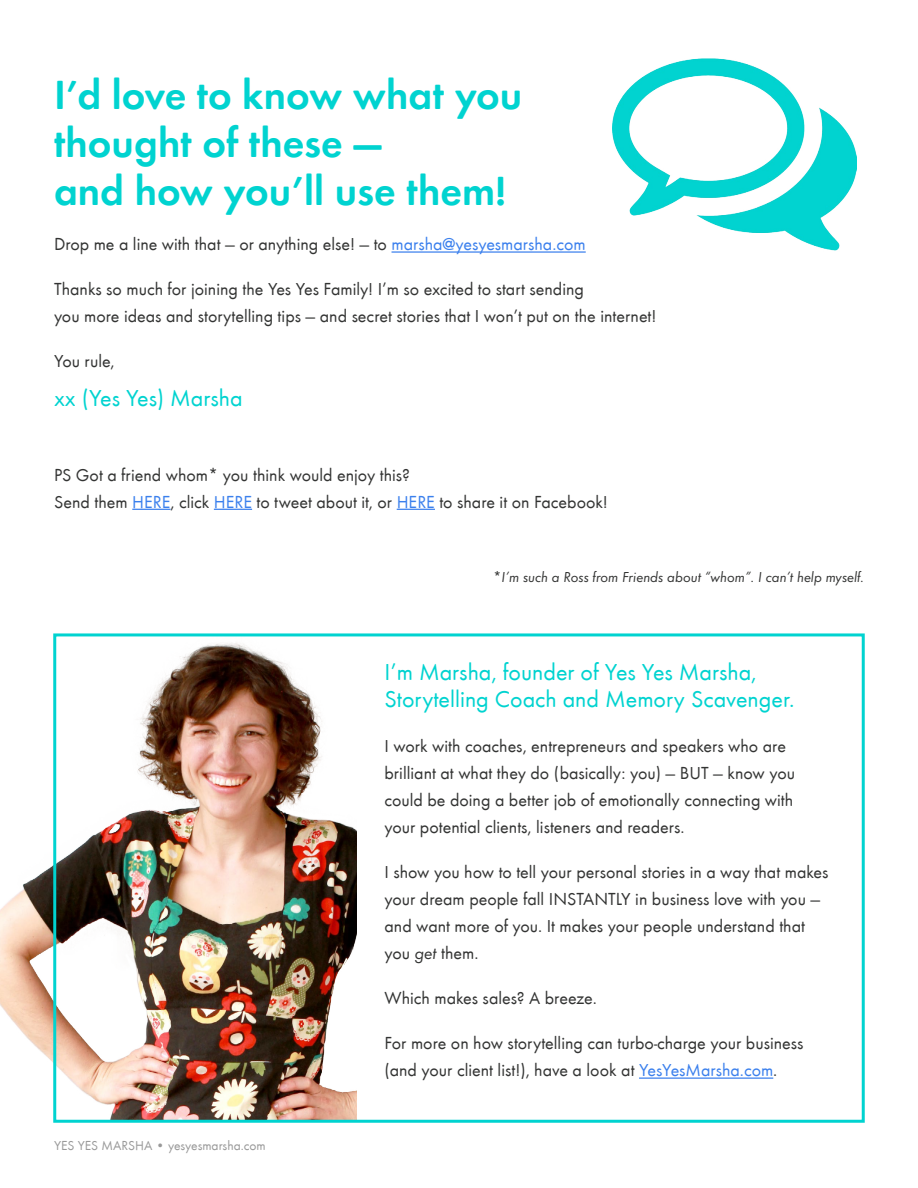
<style>
.page{position:relative;width:918px;height:1188px;background:#fff}
.page>*{position:absolute;margin:0;border:0;box-sizing:border-box;transform-origin:0 0}
.Headline{font:600 42px/48px "Futura Round";color:#00d3d0}
.Headline-2{font:24px/27px "Futura Round";color:#00d3d0}
.t1{font:18px/27px "Futura Round";color:#333433}
.t2{font:italic 15px "Futura Round";color:#333433}
.t3{font:13.5px "Futura Round";color:#999}
.s1{color:#3b80ed}
.s2{font-style:normal}
.s3{font-style:italic}
</style>
<div class="page">
<hr style="left:392px;top:251px;width:194px;height:2px;background:#3b80ed">
<hr style="left:132px;top:509px;width:39px;height:1px;background:#3b80ed">
<hr style="left:214px;top:509px;width:38px;height:1px;background:#3b80ed">
<hr style="left:397px;top:509px;width:38px;height:1px;background:#3b80ed">
<img style="left:0;top:643px;width:357px;height:476px">
<hr style="left:639px;top:1078px;width:134px;height:1px;background:#3b80ed">
<div style="left:53px;top:633px;width:812px;height:490px;border:3px solid #00d3d0"></div>
<img style="left:613px;top:58px;width:244px;height:193px">
<p class="Headline" style="left:54px;top:68px;width:470px">I’d love to know what you thought of these —<br>and how you’ll use them!</p>
<p class="t1" style="left:54px;top:230px;width:533px">Drop me a line with that — or anything else! — to <span class="s1">marsha@yesyesmarsha.com</span></p>
<p class="t1" style="left:54px;top:275px;width:604px">Thanks so much for joining the Yes Yes Family! I’m so excited to start sending<br>you more ideas and storytelling tips — and secret stories that I won’t put on the internet!</p>
<p class="t1" style="left:54px;top:347px;width:62px">You rule,</p>
<p class="Headline-2" style="left:54px;top:383px;width:190px">xx (Yes Yes) Marsha</p>
<p class="t1" style="left:54px;top:460px;width:555px">PS Got a friend whom* you think would enjoy this?<br>Send them <span class="s1">HERE</span>, click <span class="s1">HERE</span> to tweet about it, or <span class="s1">HERE</span> to share it on Facebook!</p>
<p class="t2" style="left:493px;top:566px;width:372px"><span class="s2">*</span>I’m such a Ross from Friends about “whom”. I can’t help myself.</p>
<p class="t3" style="left:54px;top:1136px;width:213px">YES YES MARSHA • yesyesmarsha.com</p>
<p class="Headline-2" style="left:384px;top:657px;width:412px">I’m Marsha, founder of Yes Yes Marsha,<br>Storytelling Coach and Memory Scavenger.</p>
<p class="t1" style="left:384px;top:732px;width:412px">I work with coaches, entrepreneurs and speakers who are brilliant at what they do (basically: you) — BUT — know you could be doing a better job of emotionally connecting with your potential clients, listeners and readers.</p>
<p class="t1" style="left:384px;top:858px;width:446px">I show you how to tell your personal stories in a way that makes your dream people fall INSTANTLY in business love with you — and want more of you. It makes your people understand that you <span class="s3">get</span> them.</p>
<p class="t1" style="left:384px;top:984px;width:214px">Which makes sales? A breeze.</p>
<p class="t1" style="left:384px;top:1029px;width:421px">For more on how storytelling can turbo-charge your business (and your client list!), have a look at <span class="s1">YesYesMarsha.com</span>.</p>
</div>
